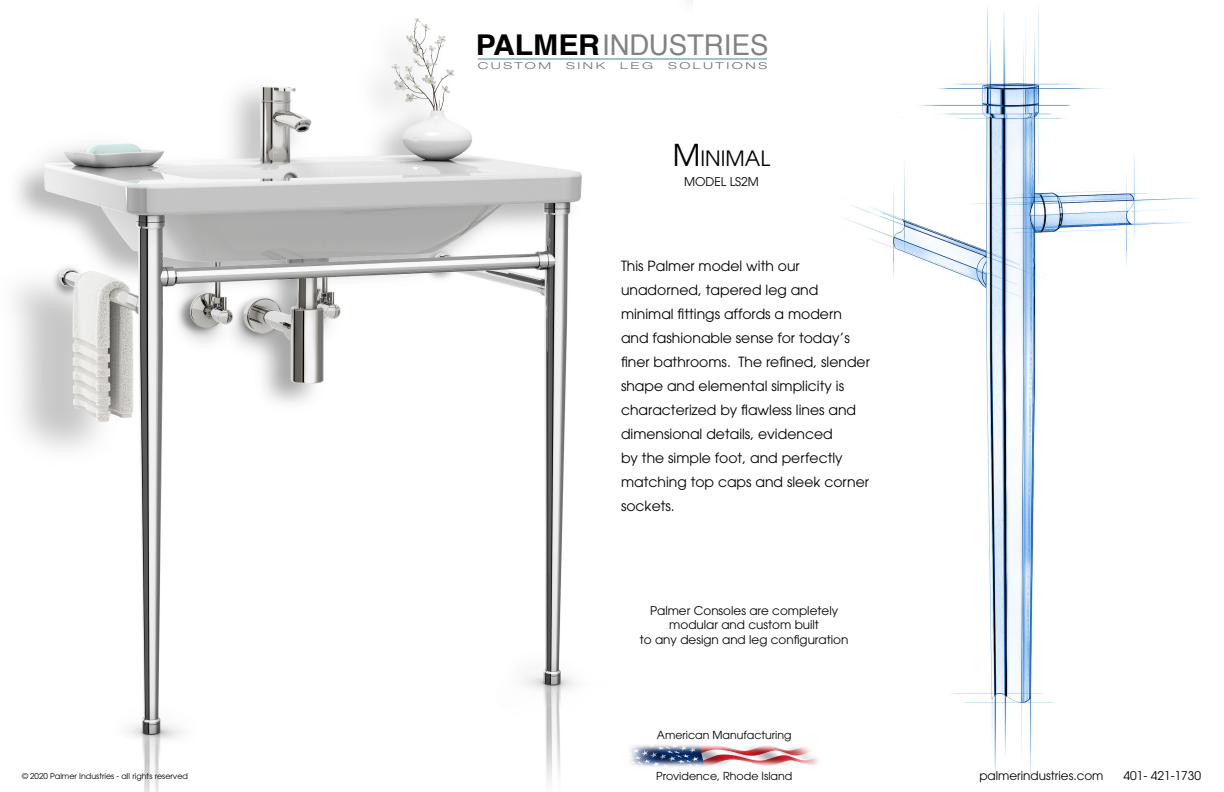
<style>
.page{position:relative;width:1224px;height:792px;background:#fff}
.page>*{position:absolute;margin:0;border:0;box-sizing:border-box;transform-origin:0 0}
.t1{font:28.6px "Helvetica";color:#828282;scale:.96 1}
.t2{font:21px "Avant Garde";color:#000}
.t3{font:14px/24px "Avant Garde";color:#000}
.t4{font:12px/14.4px "Avant Garde";color:#000;text-align:center}
.t5{font:11px "Avant Garde";color:#000}
.t6{font:300 expanded 9.5px "Helvetica Neue";letter-spacing:.2em;color:#6e6e6e;scale:1.37 1}
.t7{font:8px "Avant Garde";color:#000}
.s1{font-weight:700;color:#000}
.s2{font-size:30px}
</style>
<div class="page">
<img style="left:14px;top:0;width:679px;height:792px">
<img style="left:844px;top:6px;width:351px;height:772px">
<img style="left:626px;top:744px;width:192px;height:26px">
<hr style="left:478px;top:58px;width:289px;height:2px;background:#9dc5c5">
<h1 class="t1" style="left:476px;top:23px;width:306px"><span class="s1">PALMER</span>INDUSTRIES</h1>
<p class="t6" style="left:478px;top:60px;width:55px">CUSTOM</p>
<p class="t6" style="left:566px;top:60px;width:30px">SINK</p>
<p class="t6" style="left:620px;top:60px;width:25px">LEG</p>
<p class="t6" style="left:668px;top:60px;width:74px">SOLUTIONS</p>
<h2 class="t2" style="left:673px;top:146px;width:99px"><span class="s2">M</span>INIMAL</h2>
<p class="t4" style="left:684px;top:174px;width:76px">MODEL LS2M</p>
<p class="t3" style="left:621px;top:253px;width:250px">This Palmer model with our unadorned, tapered leg and minimal fittings affords a modern and fashionable sense for today’s finer bathrooms. The refined, slender shape and elemental simplicity is characterized by flawless lines and dimensional details, evidenced<br>by the simple foot, and perfectly matching top caps and sleek corner sockets.</p>
<p class="t4" style="left:640px;top:603px;width:210px">Palmer Consoles are completely modular and custom built<br>to any design and leg configuration</p>
<p class="t5" style="left:657px;top:728px;width:136px">American Manufacturing</p>
<p class="t7" style="left:22px;top:771px;width:168px">© 2020 Palmer Industries - all rights reserved</p>
<p class="t5" style="left:656px;top:770px;width:138px">Providence, Rhode Island</p>
<p class="t4" style="left:979px;top:769px;width:126px">palmerindustries.com</p>
<p class="t4" style="left:1123px;top:769px;width:79px">401- 421-1730</p>
</div>
